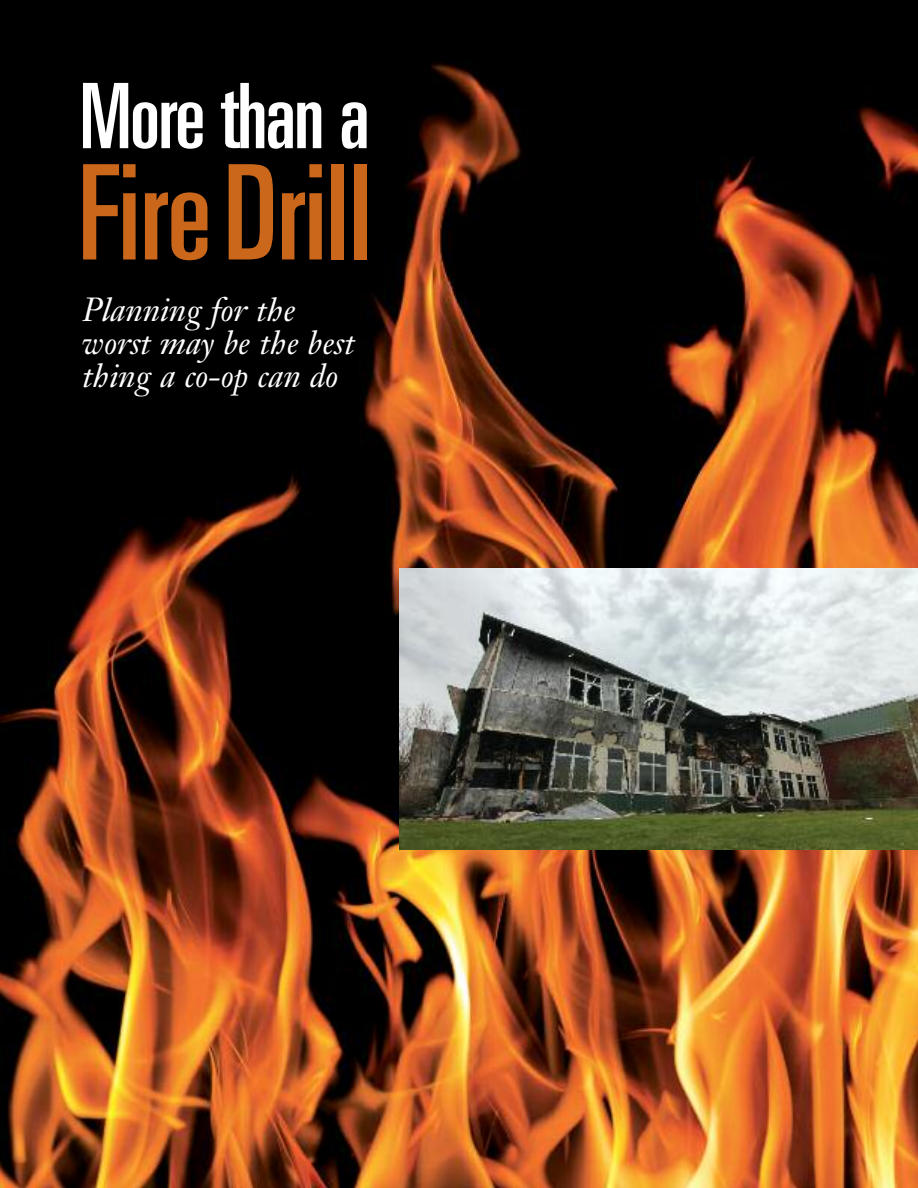
<style>
.page{position:relative;width:918px;height:1188px;background:#fff}
.page>*{position:absolute;margin:0;border:0;box-sizing:border-box;transform-origin:0 0}
.t1{font:ultra-condensed 132px "Univers";color:#ca671b}
.t2{font:ultra-condensed 90.45px "Univers";letter-spacing:-.02em;color:#fff}
.t3{font:italic 33px/33px "Janson Text";color:#fff}
</style>
<div class="page">
<img style="left:0;top:0;width:918px;height:1188px">
<img style="left:399px;top:569px;width:519px;height:281px">
<h2 class="t2" style="left:80px;top:83px;width:292px">More than a</h2>
<h1 class="t1" style="left:78px;top:164px;width:294px">FireDrill</h1>
<p class="t3" style="left:82px;top:296px;width:274px">Planning for the worst may be the best thing a co-op can do</p>
</div>
